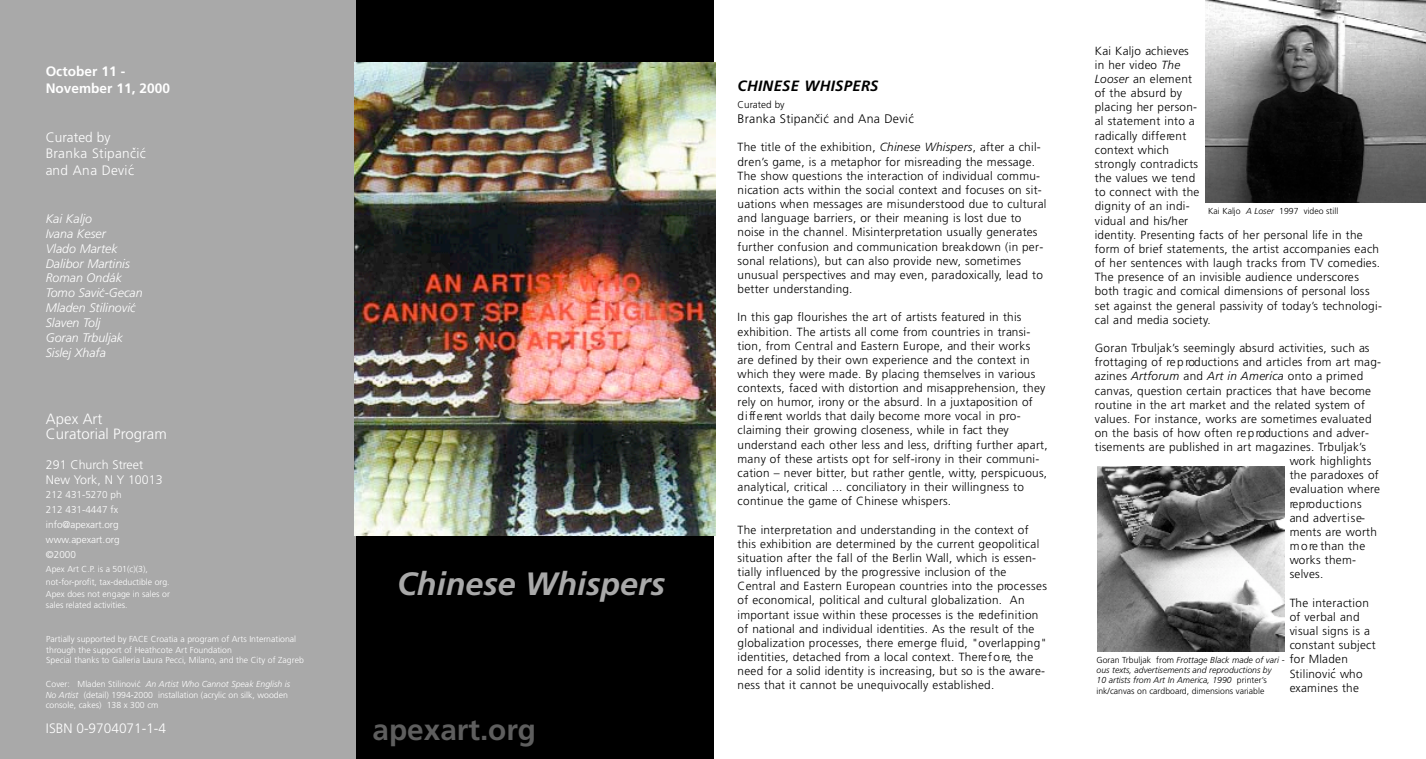
<style>
.page{position:relative;width:1426px;height:759px;background:#fff}
.page>*{position:absolute;margin:0;border:0;box-sizing:border-box;transform-origin:0 0}
.t1{font:italic 700 32.2px "Frutiger";color:#a9a9a9}
.t2{font:700 29.8px "Frutiger";color:#5e5e5e}
.t3{font:300 14.8px/14.8px "Frutiger";color:#fff}
.t4{font:italic 700 14.8px "Frutiger";letter-spacing:.02em;color:#000}
.t5{font:300 13.6px/16.4px "Frutiger";letter-spacing:.01em;color:#fff}
.t6{font:700 13.6px/16.4px "Frutiger";color:#fff}
.t7{font:italic 300 12.4px/14.8px "Frutiger";color:#fff}
.t8{font:300 12.4px/14.8px "Frutiger";color:#fff}
.t9{font:300 12.4px "Frutiger";letter-spacing:.025em;color:#000}
.t10{font:300 11.8px/14.2px "Frutiger";letter-spacing:.025em;color:#000}
.t11{font:300 10px/14.8px "Frutiger";color:#fff}
.t12{font:300 10px "Frutiger";color:#000}
.t13{font:300 8.6px/10.4px "Frutiger";color:#fff}
.t14{font:italic 300 8.6px/10.4px "Frutiger";color:#000}
.t15{font:300 8.6px "Frutiger";color:#000}
.s1{font-style:italic}
.s2{font-style:normal}
</style>
<div class="page">
<div style="left:0;top:0;width:360px;height:758px;background:#a9a9a9"></div>
<div style="left:357px;top:0;width:357px;height:758px;background:#000"></div>
<img style="left:355px;top:62px;width:360px;height:473px">
<img style="left:1205px;top:0;width:221px;height:203px">
<img style="left:1097px;top:466px;width:187px;height:184px">
<p class="t6" style="left:46px;top:64px;width:126px">October 11 -<br>November 11, 2000</p>
<p class="t5" style="left:46px;top:130px;width:102px">Curated by<br>Branka Stipancic and Ana Devic</p>
<p class="t7" style="left:46px;top:212px;width:99px">Kai Kaljo<br>Ivana Keser<br>Vlado Martek<br>Dalibor Martinis<br>Roman Ondák<br>Tomo Savic-Gecan<br>Mladen Stilinovic<br>Slaven Tolj<br>Goran Trbuljak<br>Sislej Xhafa</p>
<p class="t3" style="left:46px;top:412px;width:122px">Apex Art<br>Curatorial Program</p>
<p class="t8" style="left:46px;top:457px;width:118px">291 Church Street<br>New York, N Y 10013</p>
<p class="t11" style="left:46px;top:488px;width:77px">212 431-5270 ph<br>212 431-4447 fx info@apexart.org www.apexart.org ©2000</p>
<p class="t13" style="left:46px;top:562px;width:125px;line-height:13.6px">Apex Art C.P. is a 501(c)(3), not-for-profit, tax-deductible org.</p>
<p class="t13" style="left:46px;top:588px;width:125px;line-height:11.4px">Apex does not engage in sales or sales related activities.</p>
<p class="t13" style="left:46px;top:634px;width:259px">Partially supported by FACE Croatia a program of Arts International through the support of Heathcote Art Foundation<br>Special thanks to Galleria Laura Pecci, Milano, and the City of Zagreb</p>
<p class="t13" style="left:46px;top:679px;width:246px">Cover: Mladen Stilinovic <span class="s1">An Artist Who Cannot Speak English is<br>No Artist</span> (detail) 1994-2000 installation (acrylic on silk, wooden console, cakes) 138 x 300 cm</p>
<p class="t5" style="left:46px;top:721px;width:122px">ISBN 0-9704071-1-4</p>
<h1 class="t1" style="left:397px;top:571px;width:269px">Chinese Whispers</h1>
<h2 class="t2" style="left:372px;top:717px;width:165px">apexart.org</h2>
<p class="t4" style="left:737px;top:79px;width:142px">CHINESE WHISPERS</p>
<p class="t12" style="left:737px;top:100px;width:49px">Curated by</p>
<p class="t9" style="left:737px;top:113px;width:178px">Branka Stipancic and Ana Devic</p>
<p class="t10" style="left:737px;top:141px;width:310px">The title of the exhibition, <span class="s1">Chinese Whispers</span>, after a chil&shy;d re n ’s game, is a metaphor for misreading the message.<br>The show questions the interaction of individual commu&shy;nication acts within the social context and focuses on sit&shy;uations when messages are misunderstood due to cultural and language barriers, or their meaning is lost due to noise in the channel. Misinterpretation usually generates fu rther confusion and communication breakdown (in per&shy;sonal relations), but can also provide new, sometimes unusual perspectives and may even, paradoxically, lead to better understanding.</p>
<p class="t10" style="left:737px;top:311px;width:312px">In this gap flourishes the art of artists featured in this exhibition. The artists all come from countries in transi&shy;tion, from Central and Eastern Europe, and their works<br>a re defined by their own experience and the context in which they were made. By placing themselves in various contexts, faced with distortion and misapprehension, they rely on humor, irony or the absurd. In a juxtaposition of<br>d i ff e rent worlds that daily become more vocal in pro&shy;claiming their growing closeness, while in fact they understand each other less and less, drifting further apart, many of these artists opt for self-irony in their communi&shy;cation – never bitter, but rather gentle, witty, perspicuous, analytical, critical ... conciliatory in their willingness to continue the game of Chinese whispers.</p>
<p class="t10" style="left:737px;top:523px;width:311px">The interpretation and understanding in the context of this exhibition are determined by the current geopolitical situation after the fall of the Berlin Wall, which is essen&shy;tially influenced by the pro g ressive inclusion of the Central and Eastern European countries into the pro c e s s e s of economical, political and cultural globalization. An<br>im p o rtant issue within these processes is the re d e fin itio n of national and individual identities. As the result of the globalization processes, there emerge fluid, "overlapping" identities, detached from a local context. There f o re, the need for a solid identity is increasing, but so is the aware&shy;ness that it cannot be unequivocally established.</p>
<p class="t10" style="left:1094px;top:45px;width:289px">Kai Kaljo achieves<br>in her video <span class="s1">T h e<br>L o o s e r</span> an element<br>of the absurd by<br>placing her person-<br>al statement into a<br>radically diff e re n t<br>context which<br>s trongly contradicts<br>the values we tend<br>to connect with the<br>dignity of an indi-<br>vidual and his/her<br>id e n tity. Presenting facts of her personal life in the<br>fo rm of brief statements, the artist accompanies each of her sentences with laugh tracks from TV comedies.<br>The presence of an invisible audience underscore s both tragic and comical dimensions of personal loss set against the general passivity of today’s technologi&shy;cal and media society.</p>
<p class="t10" style="left:1094px;top:341px;width:276px">Goran Trb u lja k ’s seemingly absurd activities, such as</p>
<p class="t10" style="left:1094px;top:356px;width:288px">frottaging of re p roductions and articles from art mag-</p>
<p class="t10" style="left:1094px;top:370px;width:270px">azines <span class="s1">A rtfo ru m</span> and <span class="s1">A rt in America</span> onto a primed</p>
<p class="t10" style="left:1094px;top:384px;width:278px">canvas, question certain practices that have become</p>
<p class="t10" style="left:1094px;top:398px;width:272px">routine in the art market and the related system of</p>
<p class="t10" style="left:1094px;top:412px;width:278px">values. For instance, works are sometimes evaluated</p>
<p class="t10" style="left:1094px;top:426px;width:276px">on the basis of how often re p roductions and adver-</p>
<p class="t10" style="left:1094px;top:440px;width:273px">tisements are published in art magazines. Trb u lja k ’s</p>
<p class="t10" style="left:1289px;top:454px;width:83px">work highlights</p>
<p class="t10" style="left:1289px;top:469px;width:91px">the paradoxes of</p>
<p class="t10" style="left:1289px;top:483px;width:92px">evaluation where</p>
<p class="t10" style="left:1289px;top:497px;width:73px">re p ro d u c tio n s</p>
<p class="t10" style="left:1289px;top:511px;width:77px">and advert i s e-</p>
<p class="t10" style="left:1289px;top:525px;width:89px">ments are worth</p>
<p class="t10" style="left:1289px;top:539px;width:77px">m o re than the</p>
<p class="t10" style="left:1289px;top:553px;width:68px">works them-</p>
<p class="t10" style="left:1289px;top:567px;width:35px">s e lv e s .</p>
<p class="t10" style="left:1289px;top:596px;width:88px">The interaction of verbal and visual signs is a constant subject for Mladen<br>Stilinovic who examines the</p>
<p class="t15" style="left:1208px;top:207px;width:132px">Kai Kaljo <span class="s1">A Loser</span> 1997 video still</p>
<p class="t14" style="left:1096px;top:654px;width:190px"><span class="s2">Goran Trbuljak from</span> Frottage Black made of vari - ous texts, advertisements and reproductions by<br>10 artists from Art In America, 1990 <span class="s2">printer’s ink/canvas on cardboard, dimensions variable</span></p>
</div>
